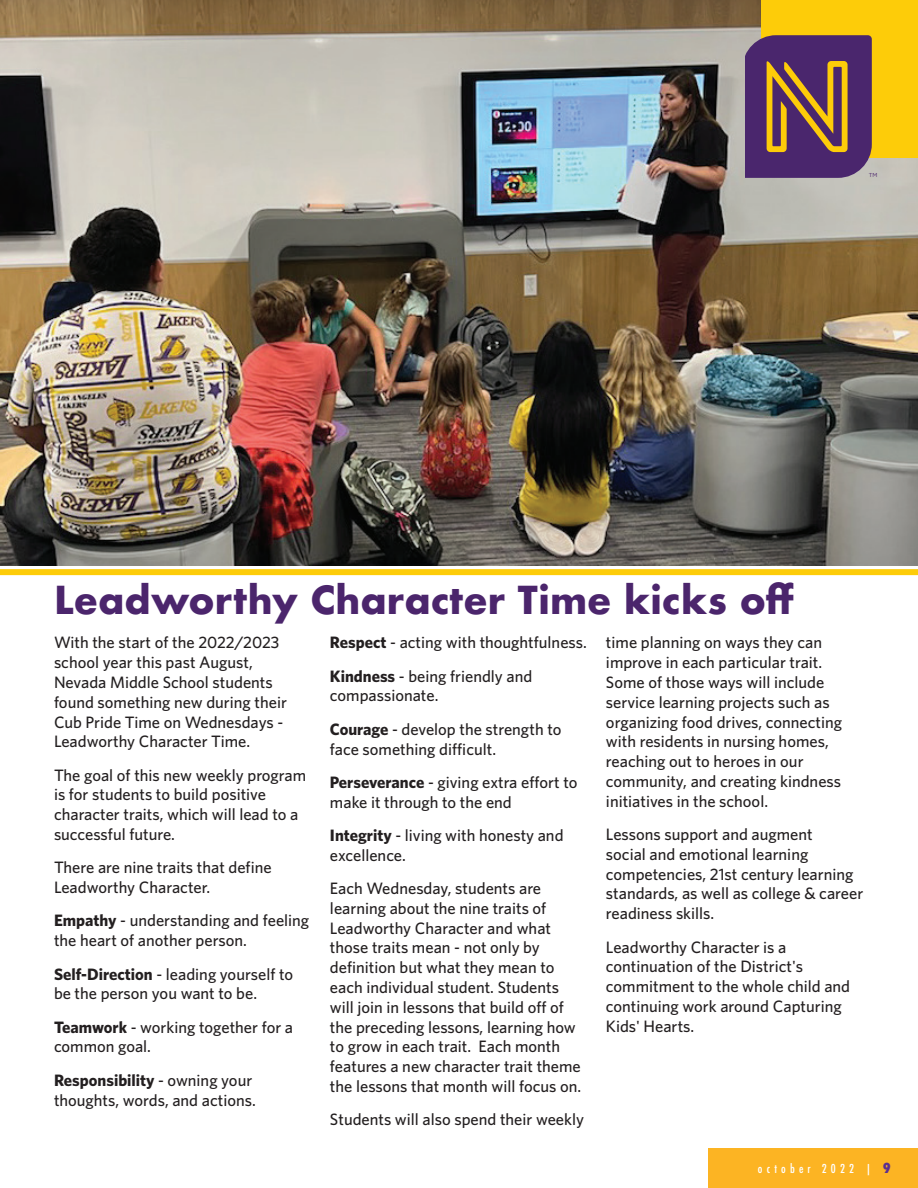
<style>
.page{position:relative;width:918px;height:1188px;background:#fff}
.page>*{position:absolute;margin:0;border:0;box-sizing:border-box;transform-origin:0 0}
.t1{font:700 37.5px "Futura";color:#4b256c}
.t2{font:500 16.5px/19.8px "Whitney";color:#231f20}
.t3{font:500 condensed 12px "Futura";letter-spacing:.35em;color:#fff}
.t4{font:5.7px "Gotham";color:#4b256c}
.s1{font-weight:700}
.s2{font-weight:800;color:#8bc440}
.s3{font-weight:800;font-size:13.5px;color:#5b2e91}
</style>
<div class="page">
<div style="left:708px;top:1148px;width:210px;height:40px;background:#fcb423"></div>
<img style="left:0;top:0;width:918px;height:565px">
<div style="left:0;top:569px;width:918px;height:6px;background:#fdcc09"></div>
<div style="left:761px;top:0;width:157px;height:157px;background:#fdcc09"></div>
<svg style="left:745px;top:35px;width:127px;height:143px"></svg>
<p class="t4" style="left:869px;top:172px;width:10px">TM</p>
<h1 class="t1" style="left:54px;top:572px;width:741px">Leadworthy Character Time kicks off</h1>
<p class="t2" style="left:54px;top:632px;width:234px">With the start of the 2022/2023 school year this past August,<br>Nevada Middle School students found something new during their<br>Cub Pride Time on Wednesdays -<br>Leadworthy Character Time.</p>
<p class="t2" style="left:54px;top:765px;width:254px">The goal of this new weekly program is for students to build positive character traits, which will lead to a successful future.</p>
<p class="t2" style="left:54px;top:857px;width:219px">There are nine traits that define<br>Leadworthy Character.</p>
<p class="t2" style="left:54px;top:910px;width:257px"><span class="s1">Empathy</span> - understanding and feeling the heart of another person.</p>
<p class="t2" style="left:54px;top:963px;width:241px"><span class="s1">Self-Direction</span> - leading yourself to be the person you want to be.</p>
<p class="t2" style="left:54px;top:1017px;width:241px"><span class="s1">Teamwork</span> - working together for a common goal.</p>
<p class="t2" style="left:54px;top:1070px;width:203px"><span class="s1">Responsibility</span> - owning your thoughts, words, and actions.</p>
<p class="t2" style="left:606px;top:632px;width:238px">time planning on ways they can improve in each particular trait.<br>Some of those ways will include service learning projects such as organizing food drives, connecting with residents in nursing homes, reaching out to heroes in our community, and creating kindness initiatives in the school.</p>
<p class="t2" style="left:606px;top:824px;width:259px">Lessons support and augment<br>social and emotional learning competencies, 21st century learning standards, as well as college &amp; career readiness skills.</p>
<p class="t2" style="left:606px;top:936px;width:246px">Leadworthy Character is a continuation of the District's commitment to the whole child and continuing work around Capturing<br>Kids' Hearts.</p>
<p class="t2" style="left:330px;top:626px;width:258px;line-height:33.3px"><span class="s1">Respect</span> - acting with thoughtfulness.<br><span class="s1">Kindness</span> - being friendly and</p>
<p class="t2" style="left:330px;top:679px;width:233px;line-height:33.3px">compassionate.<br><span class="s1">Courage</span> - develop the strength to</p>
<p class="t2" style="left:330px;top:732px;width:249px;line-height:33.3px">face something difficult.<br><span class="s1">Perseverance</span> - giving extra effort to</p>
<p class="t2" style="left:330px;top:785px;width:235px;line-height:33.3px">make it through to the end<br><span class="s1">Integrity</span> - living with honesty and</p>
<p class="t2" style="left:330px;top:838px;width:213px;line-height:33.3px">excellence.<br>Each Wednesday, students are</p>
<p class="t2" style="left:330px;top:898px;width:253px">learning about the nine traits of Leadworthy Character and what those traits mean - not only by definition but what they mean to each individual student. Students will join in lessons that build off of the preceding lessons, learning how to grow in each trait. Each month features a new character trait theme the lessons that month will focus on.</p>
<p class="t2" style="left:330px;top:1109px;width:256px">Students will also spend their weekly</p>
<p class="t3" style="left:749px;top:1159px;width:143px">february 2022 | <span class="s2">3</span></p>
<p class="t3" style="left:758px;top:1161px;width:134px">october 2022 | <span class="s3">9</span></p>
</div>
